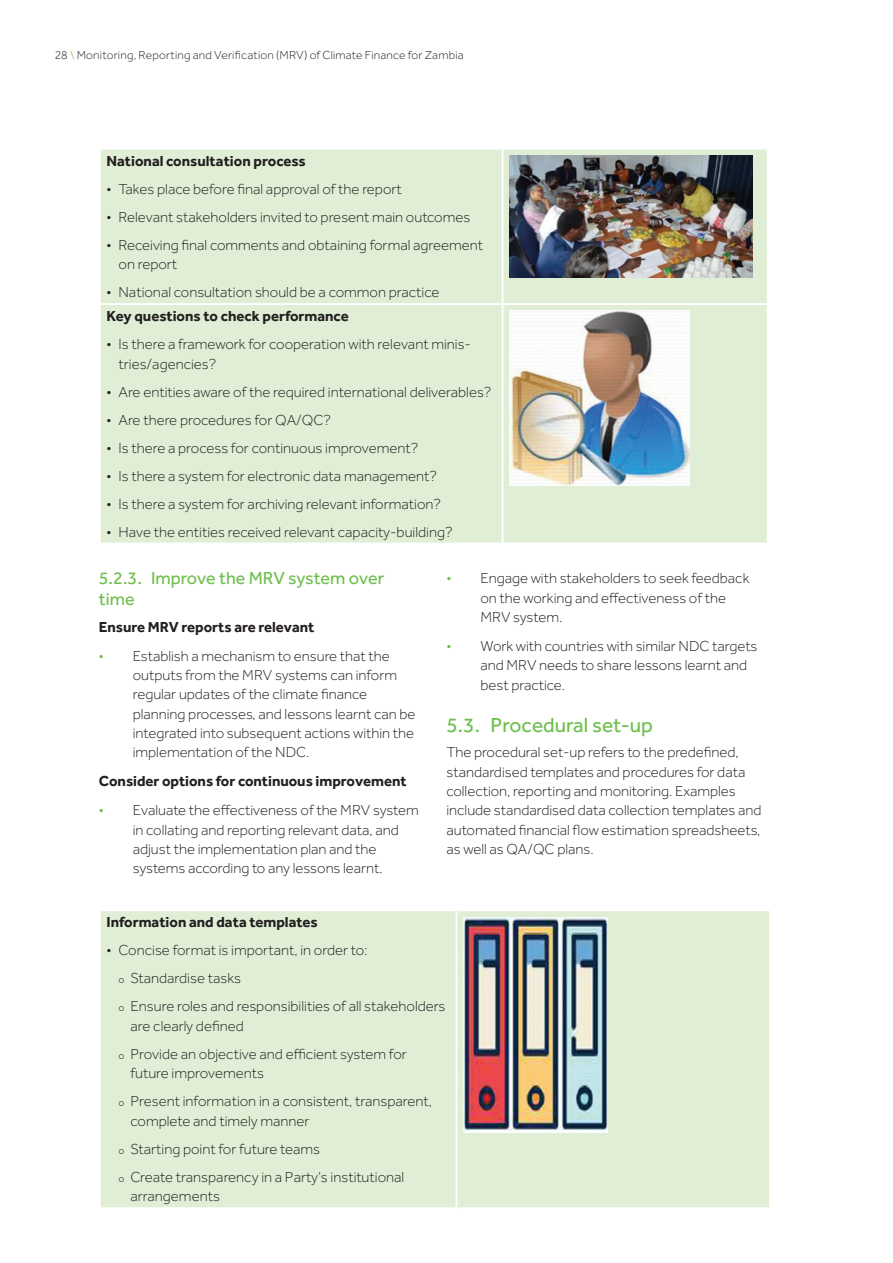
<style>
.page{position:relative;width:893px;height:1263px;background:#fff}
.page>*{position:absolute;margin:0;border:0;box-sizing:border-box;transform-origin:0 0}
.t1{font:21px "Effra";color:#6dbe4b}
.t2{font:18px/21px "Effra";color:#6dbe4b}
.t3{font:300 15px/19.4px "Effra";color:#231f20}
.t4{font:700 15px "Effra";color:#231f20}
.t5{font:300 12px "Effra";letter-spacing:.02em;color:#231f20}
.s1{color:#6dbe4b}
</style>
<div class="page">
<div style="left:101px;top:911px;width:668px;height:296px;background:#dfeed5"></div>
<hr style="left:455px;top:911px;width:2px;height:296px;background:#fff">
<img style="left:463px;top:917px;width:144px;height:216px">
<div style="left:101px;top:150px;width:666px;height:392px;background:#dfeed5"></div>
<hr style="left:502px;top:150px;width:1px;height:153px;background:#fff">
<hr style="left:99px;top:303px;width:403px;height:2px;background:#fff">
<hr style="left:502px;top:303px;width:267px;height:2px;background:#fff">
<hr style="left:502px;top:305px;width:1px;height:237px;background:#fff">
<img style="left:509px;top:155px;width:243px;height:122px">
<img style="left:509px;top:311px;width:180px;height:174px">
<svg style="left:119px;top:978px;width:5px;height:5px"></svg>
<svg style="left:119px;top:1006px;width:5px;height:5px"></svg>
<svg style="left:119px;top:1054px;width:5px;height:5px"></svg>
<svg style="left:119px;top:1101px;width:5px;height:5px"></svg>
<svg style="left:119px;top:1149px;width:5px;height:5px"></svg>
<svg style="left:119px;top:1177px;width:5px;height:5px"></svg>
<p class="t5" style="left:55px;top:48px;width:410px">28 <span class="s1">\</span> Monitoring, Reporting and Verification (MRV) of Climate Finance for Zambia</p>
<p class="t4" style="left:107px;top:152px;width:201px">National consultation process</p>
<p class="t3" style="left:107px;top:179px;width:297px">• Takes place before final approval of the report</p>
<p class="t3" style="left:107px;top:207px;width:365px">• Relevant stakeholders invited to present main outcomes</p>
<p class="t3" style="left:119px;top:235px;width:366px;text-indent:-12px">• Receiving final comments and obtaining formal agreement on report</p>
<p class="t3" style="left:107px;top:283px;width:334px">• National consultation should be a common practice</p>
<p class="t4" style="left:107px;top:307px;width:244px">Key questions to check performance</p>
<p class="t3" style="left:119px;top:334px;width:354px;text-indent:-12px">• Is there a framework for cooperation with relevant minis&shy;tries/agencies?</p>
<p class="t3" style="left:107px;top:382px;width:386px">• Are entities aware of the required international deliverables?</p>
<p class="t3" style="left:107px;top:410px;width:226px">• Are there procedures for QA/QC?</p>
<p class="t3" style="left:107px;top:438px;width:313px">• Is there a process for continuous improvement?</p>
<p class="t3" style="left:107px;top:466px;width:332px">• Is there a system for electronic data management?</p>
<p class="t3" style="left:107px;top:494px;width:336px">• Is there a system for archiving relevant information?</p>
<p class="t3" style="left:107px;top:522px;width:347px">• Have the entities received relevant capacity-building?</p>
<p class="t2" style="left:99px;top:567px;width:287px">5.2.3. Improve the MRV system over time</p>
<p class="t4" style="left:99px;top:617px;width:217px">Ensure MRV reports are relevant</p>
<p class="t3" style="left:133px;top:646px;width:284px;text-indent:-34px"><span class="s1">•</span> Establish a mechanism to ensure that the outputs from the MRV systems can inform regular updates of the climate finance planning processes, and lessons learnt can be integrated into subsequent actions within the implementation of the NDC.</p>
<p class="t4" style="left:99px;top:772px;width:310px">Consider options for continuous improvement</p>
<p class="t3" style="left:133px;top:801px;width:288px;text-indent:-34px"><span class="s1">•</span> Evaluate the effectiveness of the MRV system in collating and reporting relevant data, and adjust the implementation plan and the systems according to any lessons learnt.</p>
<p class="t3" style="left:480px;top:568px;width:270px;text-indent:-34px"><span class="s1">•</span> Engage with stakeholders to seek feedback on the working and effectiveness of the<br>MRV system.</p>
<p class="t3" style="left:480px;top:636px;width:279px;text-indent:-34px"><span class="s1">•</span> Work with countries with similar NDC targets and MRV needs to share lessons learnt and best practice.</p>
<h1 class="t1" style="left:446px;top:712px;width:208px">5.3. Procedural set-up</h1>
<p class="t3" style="left:446px;top:743px;width:317px">The procedural set-up refers to the predefined, standardised templates and procedures for data collection, reporting and monitoring. Examples include standardised data collection templates and automated financial flow estimation spreadsheets, as well as QA/QC plans.</p>
<p class="t4" style="left:107px;top:913px;width:213px">Information and data templates</p>
<p class="t3" style="left:131px;top:936px;width:316px;line-height:28px;text-indent:-24px">• Concise format is important, in order to:<br>Standardise tasks<br>Ensure roles and responsibilities of all stakeholders</p>
<p class="t3" style="left:131px;top:1012px;width:278px;line-height:28px">are clearly defined<br>Provide an objective and efficient system for</p>
<p class="t3" style="left:131px;top:1059px;width:303px;line-height:28px">future improvements<br>Present information in a consistent, transparent,</p>
<p class="t3" style="left:131px;top:1107px;width:275px;line-height:28px">complete and timely manner<br>Starting point for future teams<br>Create transparency in a Party’s institutional</p>
<p class="t3" style="left:131px;top:1187px;width:91px">arrangements</p>
</div>
